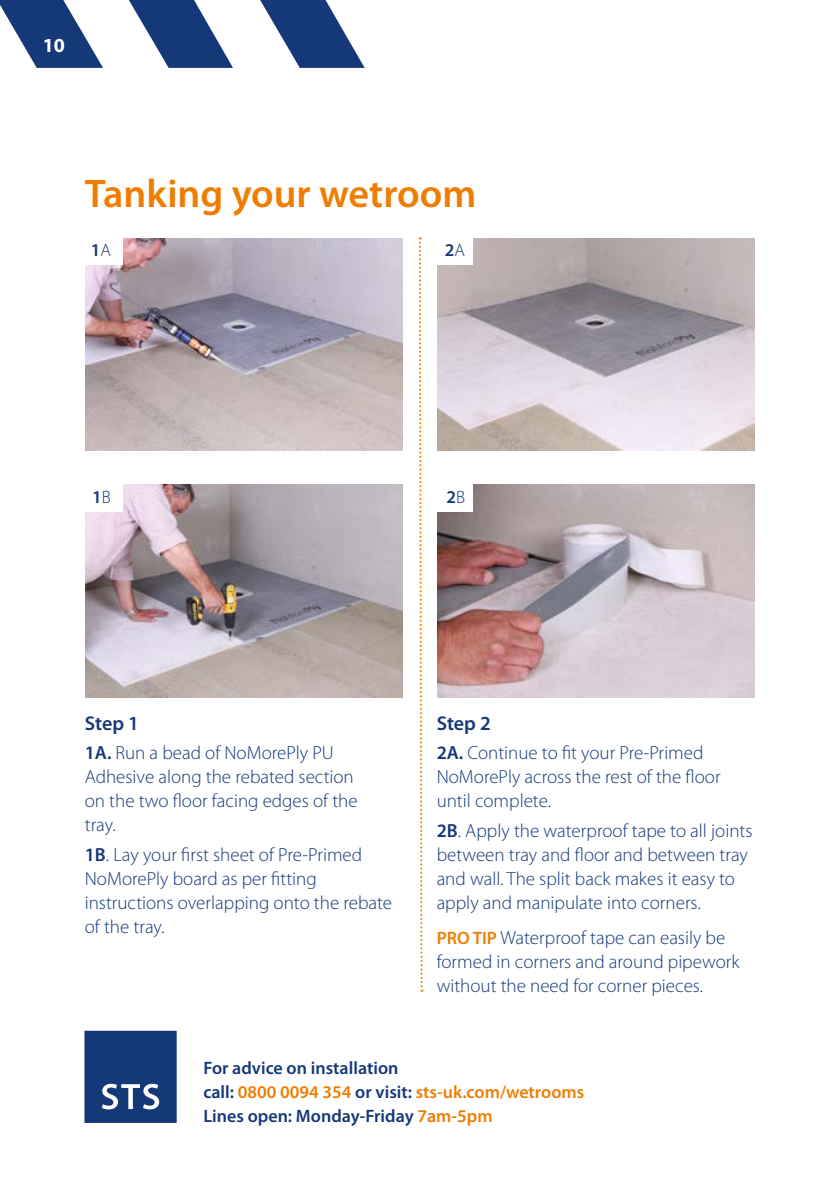
<style>
.page{position:relative;width:840px;height:1191px;background:#fff}
.page>*{position:absolute;margin:0;border:0;box-sizing:border-box;transform-origin:0 0}
.t1{font:600 40px "Myriad Pro";color:#ef7d00}
.t2{font:600 20px "Myriad Pro";letter-spacing:-.005em;color:#153878}
.t3{font:700 20px "Myriad Pro";color:#fff}
.t4{font:300 19px/24px "Myriad Pro";color:#153878}
.t5{font:600 18px/24px "Myriad Pro";color:#153878}
.s1{font-weight:300}
.s2{font-weight:600}
.s3{font-weight:600;font-size:18px;color:#ef7d00}
.s4{color:#ef7d00}
</style>
<div class="page">
<svg style="left:418px;top:237px;width:5px;height:754px"></svg>
<img style="left:85px;top:238px;width:318px;height:213px">
<img style="left:85px;top:485px;width:318px;height:212px">
<div style="left:84px;top:238px;width:39px;height:27px;background:#fff"></div>
<div style="left:84px;top:484px;width:39px;height:27px;background:#fff"></div>
<img style="left:437px;top:238px;width:317px;height:213px">
<img style="left:437px;top:485px;width:317px;height:212px">
<div style="left:434px;top:238px;width:39px;height:27px;background:#fff"></div>
<div style="left:434px;top:484px;width:39px;height:27px;background:#fff"></div>
<svg style="left:0;top:0;width:364px;height:68px"></svg>
<svg style="left:84px;top:1030px;width:92px;height:93px;background:#294983"></svg>
<p class="t3" style="left:43px;top:34px;width:24px">10</p>
<p class="t3" style="left:40px;top:34px;width:13px">4</p>
<h1 class="t1" style="left:85px;top:172px;width:393px">Tanking your wetroom</h1>
<p class="t5" style="left:91px;top:238px;width:22px">1<span class="s1">A</span></p>
<p class="t5" style="left:444px;top:238px;width:22px">2<span class="s1">A</span></p>
<p class="t5" style="left:92px;top:485px;width:20px">1<span class="s1">B</span></p>
<p class="t5" style="left:446px;top:485px;width:20px">2<span class="s1">B</span></p>
<p class="t2" style="left:85px;top:712px;width:56px">Step 1</p>
<p class="t4" style="left:85px;top:741px;width:274px"><span class="s2">1A.</span> Run a bead of NoMorePly PU<br>Adhesive along the rebated section on the two floor facing edges of the tray.</p>
<p class="t4" style="left:85px;top:843px;width:309px"><span class="s2">1B</span>. Lay your first sheet of Pre-Primed<br>NoMorePly board as per fitting instructions overlapping onto the rebate of the tray.</p>
<p class="t2" style="left:436px;top:712px;width:56px">Step 2</p>
<p class="t4" style="left:436px;top:741px;width:285px"><span class="s2">2A.</span> Continue to fit your Pre-Primed<br>NoMorePly across the rest of the floor until complete.</p>
<p class="t4" style="left:436px;top:819px;width:317px"><span class="s2">2B</span>. Apply the waterproof tape to all joints between tray and floor and between tray and wall. The split back makes it easy to apply and manipulate into corners.</p>
<p class="t4" style="left:436px;top:926px;width:304px"><span class="s3">PRO TIP</span> Waterproof tape can easily be formed in corners and around pipework without the need for corner pieces.</p>
<p class="t5" style="left:203px;top:1056px;width:382px">For advice on installation<br>call: <span class="s4">0800 0094 354</span> or visit: <span class="s4">sts-uk.com/wetrooms<br></span>Lines open: Monday-Friday <span class="s4">7am-5pm</span></p>
</div>
